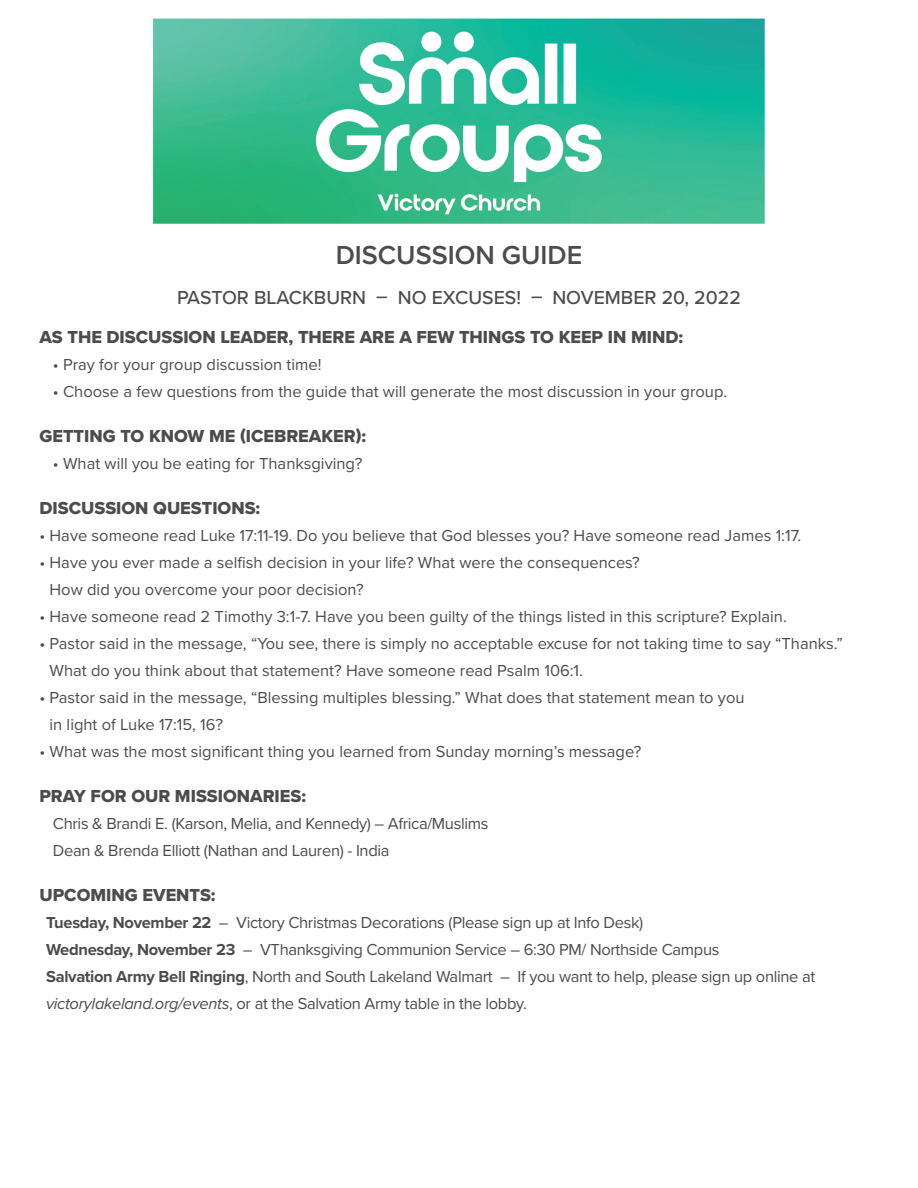
<style>
.page{position:relative;width:918px;height:1188px;background:#fff}
.page>*{position:absolute;margin:0;border:0;box-sizing:border-box;transform-origin:0 0}
.t1{font:600 27px "Proxima Nova";color:#4b4c4d}
.t2{font:500 19.5px "Proxima Nova";color:#4b4c4d}
.t3{font:18px "Proxima Nova Extrabld";color:#4b4c4d}
.t4{font:16.5px/27px "Proxima Nova";color:#4b4c4d}
.t5{font:16.5px/27px "Proxima Nova";letter-spacing:-.02em;color:#4b4c4d}
.s1{font-weight:700}
.s2{font-style:italic}
</style>
<div class="page">
<img style="left:152px;top:18px;width:613px;height:206px">
<p class="t1" style="left:336px;top:235px;width:248px">DISCUSSION GUIDE</p>
<p class="t2" style="left:177px;top:283px;width:565px">PASTOR BLACKBURN – NO EXCUSES! – NOVEMBER 20, 2022</p>
<p class="t3" style="left:39px;top:324px;width:645px">AS THE DISCUSSION LEADER, THERE ARE A FEW THINGS TO KEEP IN MIND:</p>
<p class="t4" style="left:53px;top:351px;width:270px">• Pray for your group discussion time!</p>
<p class="t4" style="left:53px;top:378px;width:676px">• Choose a few questions from the guide that will generate the most discussion in your group.</p>
<p class="t3" style="left:39px;top:423px;width:328px">GETTING TO KNOW ME (ICEBREAKER):</p>
<p class="t4" style="left:53px;top:450px;width:311px">• What will you be eating for Thanksgiving?</p>
<p class="t3" style="left:39px;top:495px;width:222px">DISCUSSION QUESTIONS:</p>
<p class="t4" style="left:39px;top:522px;width:763px">• Have someone read Luke 17:11-19. Do you believe that God blesses you? Have someone read James 1:17.</p>
<p class="t4" style="left:50px;top:549px;width:592px;text-indent:-10px">• Have you ever made a selfish decision in your life? What were the consequences?<br>How did you overcome your poor decision?</p>
<p class="t4" style="left:39px;top:603px;width:749px">• Have someone read 2 Timothy 3:1-7. Have you been guilty of the things listed in this scripture? Explain.</p>
<p class="t4" style="left:50px;top:630px;width:795px;text-indent:-10px">• Pastor said in the message, “You see, there is simply no acceptable excuse for not taking time to say “Thanks.”<br>What do you think about that statement? Have someone read Psalm 106:1.</p>
<p class="t4" style="left:50px;top:684px;width:696px;text-indent:-10px">• Pastor said in the message, “Blessing multiples blessing.” What does that statement mean to you in light of Luke 17:15, 16?</p>
<p class="t4" style="left:39px;top:738px;width:603px">• What was the most significant thing you learned from Sunday morning’s message?</p>
<p class="t3" style="left:39px;top:783px;width:268px">PRAY FOR OUR MISSIONARIES:</p>
<p class="t5" style="left:53px;top:810px;width:437px">Chris &amp; Brandi E. (Karson, Melia, and Kennedy) – Africa/Muslims</p>
<p class="t5" style="left:53px;top:837px;width:338px">Dean &amp; Brenda Elliott (Nathan and Lauren) - India</p>
<p class="t3" style="left:39px;top:882px;width:178px">UPCOMING EVENTS:</p>
<p class="t5" style="left:46px;top:909px;width:599px"><span class="s1">Tuesday, November 22</span> – Victory Christmas Decorations (Please sign up at Info Desk)</p>
<p class="t5" style="left:46px;top:936px;width:675px"><span class="s1">Wednesday, November 23</span> – VThanksgiving Communion Service – 6:30 PM/ Northside Campus</p>
<p class="t5" style="left:46px;top:963px;width:771px"><span class="s1">Salvation Army Bell Ringing</span>, North and South Lakeland Walmart – If you want to help, please sign up online at <span class="s2">victorylakeland.org/events</span>, or at the Salvation Army table in the lobby.</p>
</div>
